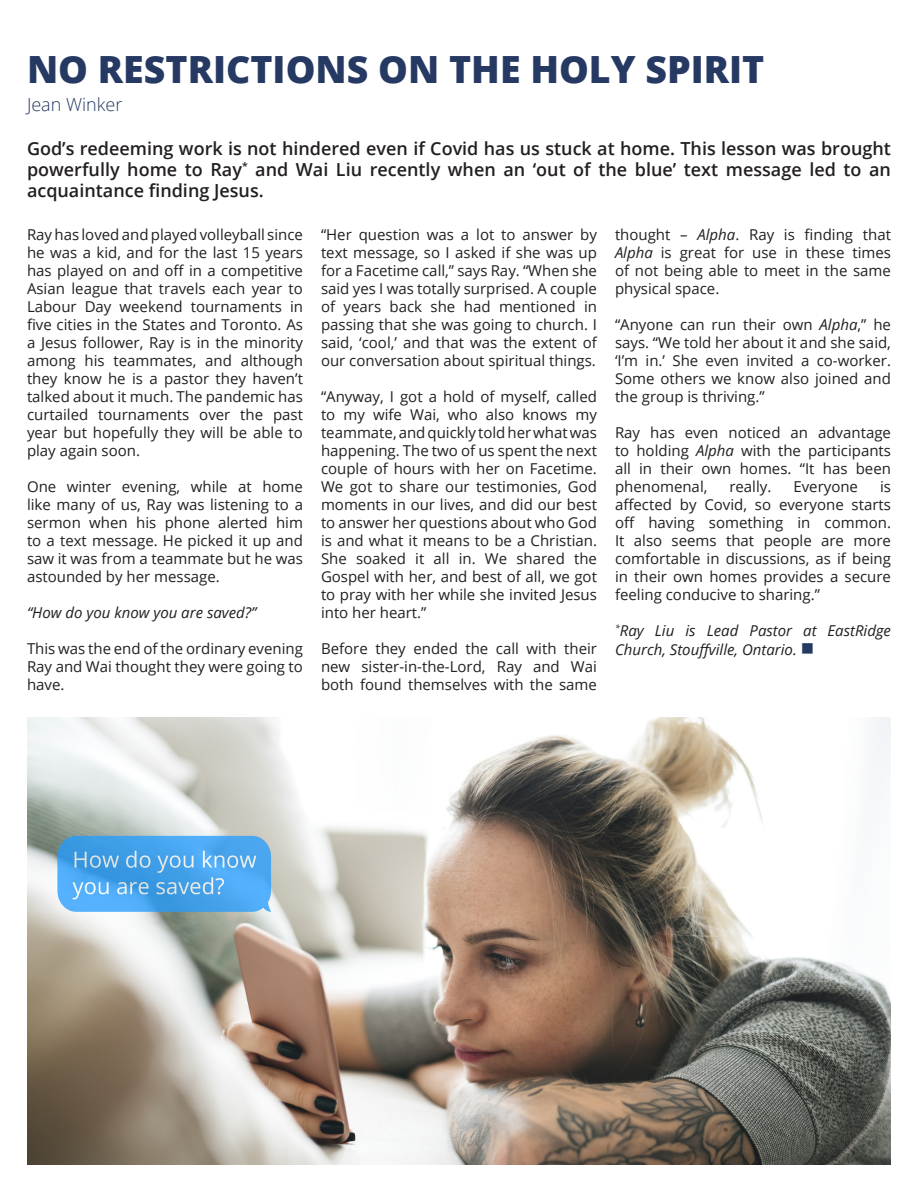
<style>
.page{position:relative;width:918px;height:1188px;background:#fff}
.page>*{position:absolute;margin:0;border:0;box-sizing:border-box;transform-origin:0 0}
.t1{font:800 37.5px "Open Sans";color:#253963}
.t2{font:600 18px/21px "Open Sans";color:#231f20;text-align:justify}
.t3{font:300 18px "Open Sans";color:#253963}
.t4{font:15px/18px "Open Sans";color:#231f20;text-align:justify}
.t5{font:italic 15px/18.8px "Open Sans";color:#231f20}
.s1{font-style:italic}
.s2{color:#253963}
</style>
<div class="page">
<img style="left:27px;top:718px;width:864px;height:446px">
<p class="t1" style="left:27px;top:41px;width:739px">NO RESTRICTIONS ON THE HOLY SPIRIT</p>
<p class="t3" style="left:27px;top:92px;width:97px">Jean Winker</p>
<p class="t2" style="left:27px;top:138px;width:866px">God’s redeeming work is not hindered even if Covid has us stuck at home. This lesson was brought powerfully home to Ray<sup>*</sup> and Wai Liu recently when an ‘out of the blue’ text message led to an acquaintance finding Jesus.</p>
<p class="t4" style="left:27px;top:225px;width:278px">Ray has loved and played volleyball since he was a kid, and for the last 15 years has played on and off in a competitive Asian league that travels each year to Labour Day weekend tournaments in five cities in the States and Toronto. As a Jesus follower, Ray is in the minority among his teammates, and although they know he is a pastor they haven’t talked about it much. The pandemic has curtailed tournaments over the past year but hopefully they will be able to play again soon.</p>
<p class="t4" style="left:27px;top:477px;width:278px">One winter evening, while at home like many of us, Ray was listening to a sermon when his phone alerted him to a text message. He picked it up and saw it was from a teammate but he was astounded by her message.</p>
<p class="t5" style="left:27px;top:603px;width:231px">“How do you know you are saved?”</p>
<p class="t4" style="left:27px;top:639px;width:278px">This was the end of the ordinary evening Ray and Wai thought they were going to have.</p>
<p class="t4" style="left:321px;top:225px;width:278px">“Her question was a lot to answer by text message, so I asked if she was up for a Facetime call,” says Ray. “When she said yes I was totally surprised. A couple of years back she had mentioned in passing that she was going to church. I said, ‘cool,’ and that was the extent of our conversation about spiritual things.</p>
<p class="t4" style="left:321px;top:387px;width:278px">“Anyway, I got a hold of myself, called to my wife Wai, who also knows my teammate, and quickly told her what was happening. The two of us spent the next couple of hours with her on Facetime.<br>We got to share our testimonies, God moments in our lives, and did our best to answer her questions about who God is and what it means to be a Christian.<br>She soaked it all in. We shared the Gospel with her, and best of all, we got to pray with her while she invited Jesus into her heart.”</p>
<p class="t4" style="left:321px;top:639px;width:278px">Before they ended the call with their new sister-in-the-Lord, Ray and Wai both found themselves with the same</p>
<p class="t4" style="left:615px;top:225px;width:278px">thought – <span class="s1">Alpha</span>. Ray is finding that <span class="s1">Alpha</span> is great for use in these times of not being able to meet in the same physical space.</p>
<p class="t4" style="left:615px;top:315px;width:278px">“Anyone can run their own <span class="s1">Alpha</span>,” he says. “We told her about it and she said, ‘I’m in.’ She even invited a co-worker.<br>Some others we know also joined and the group is thriving.”</p>
<p class="t4" style="left:615px;top:423px;width:278px">Ray has even noticed an advantage to holding <span class="s1">Alpha</span> with the participants all in their own homes. “It has been phenomenal,</p>
<p class="t4" style="left:729px;top:477px;width:44px">really.</p>
<p class="t4" style="left:793px;top:477px;width:66px">Everyone</p>
<p class="t4" style="left:615px;top:477px;width:278px;text-indent:265px">is affected by Covid, so everyone starts off having something in common.<br>It also seems that people are more comfortable in discussions, as if being in their own homes provides a secure feeling conducive to sharing.”</p>
<p class="t5" style="left:615px;top:621px;width:277px"><sup>*</sup>Ray Liu is Lead Pastor at EastRidge<br>Church, Stouffville, Ontario. <span class="s2">■</span></p>
</div>
